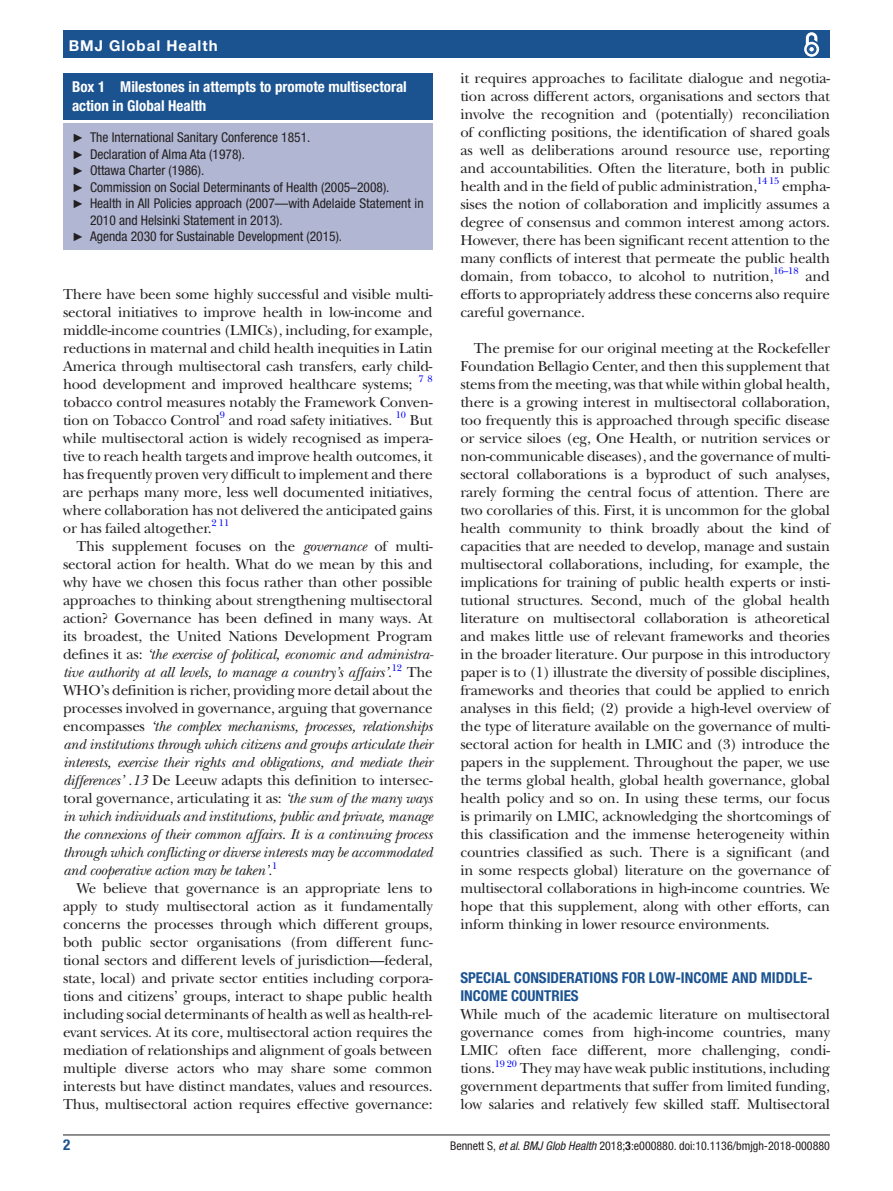
<style>
.page{position:relative;width:893px;height:1191px;background:#fff}
.page>*{position:absolute;margin:0;border:0;box-sizing:border-box;transform-origin:0 0}
.t1{font:15px/18px "New Baskerville";letter-spacing:-.015em;color:#231f20;text-align:justify}
.t2{font:italic 15px/18px "New Baskerville";letter-spacing:-.015em;color:#231f20;text-align:justify}
.t3{font:700 condensed 15px/18px "Helvetica Neue LT Std";color:#fff}
.t4{font:700 condensed 15px/18px "Helvetica Neue LT Std";color:#1b5391}
.t5{font:700 15px "Helvetica Neue LT Std";letter-spacing:.065em;color:#fff}
.t6{font:condensed 13.5px "Helvetica Neue LT Std";color:#231f20}
.t7{font:condensed 12px "Helvetica Neue LT Std";color:#231f20}
.t8{font:9.9px "New Baskerville";letter-spacing:-.015em;color:#00f}
.s1{font-family:"Arial";font-stretch:normal;font-size:12px}
.s2{font-style:italic}
.s3{font-style:normal}
.s4{font-weight:700}
</style>
<div class="page">
<hr style="left:63px;top:1134px;width:767px;height:1px;background:#231f20">
<div style="left:63px;top:31px;width:767px;height:27px;background:#1b5391"></div>
<svg style="left:804px;top:32px;width:16px;height:25px"></svg>
<div style="left:808px;top:46px;width:7px;height:7px;border:1px solid #1b5391;border-radius:50%"></div>
<div style="left:63px;top:73px;width:370px;height:46px;background:#1b5391"></div>
<div style="left:63px;top:124px;width:370px;height:126px;background:#b1b7d3"></div>
<p class="t5" style="left:69px;top:36px;width:150px">BMJ Global Health</p>
<p class="t3" style="left:72px;top:78px;width:336px">Box 1 Milestones in attempts to promote multisectoral action in Global Health</p>
<p class="t6" style="left:72px;top:130px;width:240px"><span class="s1">►</span> The International Sanitary Conference 1851.</p>
<p class="t6" style="left:72px;top:146px;width:174px"><span class="s1">►</span> Declaration of Alma Ata (1978).</p>
<p class="t6" style="left:72px;top:163px;width:134px"><span class="s1">►</span> Ottawa Charter (1986).</p>
<p class="t6" style="left:72px;top:179px;width:319px"><span class="s1">►</span> Commission on Social Determinants of Health (2005–2008).</p>
<p class="t6" style="left:72px;top:196px;width:353px"><span class="s1">►</span> Health in All Policies approach (2007—with Adelaide Statement in</p>
<p class="t6" style="left:90px;top:212px;width:194px">2010 and Helsinki Statement in 2013).</p>
<p class="t6" style="left:72px;top:229px;width:272px"><span class="s1">►</span> Agenda 2030 for Sustainable Development (2015).</p>
<p class="t1" style="left:63px;top:285px;width:371px">There have been some highly successful and visible multi&shy;sectoral initiatives to improve health in low-income and middle-income countries (LMICs), including, for example, reductions in maternal and child health inequities in Latin America through multisectoral cash transfers, early child&shy;hood development and improved healthcare systems;</p>
<p class="t8" style="left:418px;top:373px;width:16px">7 8</p>
<p class="t1" style="left:63px;top:393px;width:371px">tobacco control measures notably the Framework Conven&shy;tion on Tobacco Control</p>
<p class="t8" style="left:220px;top:409px;width:7px">9</p>
<p class="t1" style="left:229px;top:411px;width:165px">and road safety initiatives.</p>
<p class="t8" style="left:396px;top:409px;width:12px">10</p>
<p class="t1" style="left:63px;top:411px;width:371px;text-indent:347px">But while multisectoral action is widely recognised as impera&shy;tive to reach health targets and improve health outcomes, it has frequently proven very difficult to implement and there are perhaps many more, less well documented initiatives, where collaboration has not delivered the anticipated gains or has failed altogether.</p>
<p class="t8" style="left:212px;top:517px;width:19px">2 11</p>
<p class="t1" style="left:63px;top:537px;width:372px;text-indent:14px">This supplement focuses on the <span class="s2">governance</span> of multi&shy;sectoral action for health. What do we mean by this and why have we chosen this focus rather than other possible approaches to thinking about strengthening multisectoral action? Governance has been defined in many ways. At its broadest, the United Nations Development Program defines it as: <span class="s2">‘the exercise of political, economic and administra&shy;tive authority at all levels, to manage a country’s affairs’.</span></p>
<p class="t8" style="left:392px;top:661px;width:12px">12</p>
<p class="t2" style="left:63px;top:663px;width:371px;text-indent:344px"><span class="s3">The WHO’s definition is richer, providing more detail about the processes involved in governance, arguing that governance encompasses</span> ‘the complex mechanisms, processes, relationships and institutions through which citizens and groups articulate their interests, exercise their rights and obligations, and mediate their differences’ .13 <span class="s3">De Leeuw adapts this definition to intersec&shy;toral governance, articulating it as:</span> ‘the sum of the many ways in which individuals and institutions, public and private, manage the connexions of their common affairs. It is a continuing process through which conflicting or diverse interests may be accommodated and cooperative action may be taken’.<sup>1</sup></p>
<p class="t1" style="left:63px;top:879px;width:371px;text-indent:14px">We believe that governance is an appropriate lens to apply to study multisectoral action as it fundamentally concerns the processes through which different groups, both public sector organisations (from different func&shy;tional sectors and different levels of jurisdiction—federal, state, local) and private sector entities including corpora&shy;tions and citizens’ groups, interact to shape public health including social determinants of health as well as health-rel&shy;evant services. At its core, multisectoral action requires the mediation of relationships and alignment of goals between multiple diverse actors who may share some common interests but have distinct mandates, values and resources.<br>Thus, multisectoral action requires effective governance:</p>
<p class="t1" style="left:460px;top:69px;width:371px">it requires approaches to facilitate dialogue and negotia&shy;tion across different actors, organisations and sectors that involve the recognition and (potentially) reconciliation of conflicting positions, the identification of shared goals as well as deliberations around resource use, reporting and accountabilities. Often the literature, both in public health and in the field of public administration,</p>
<p class="t8" style="left:757px;top:175px;width:24px">14 15</p>
<p class="t1" style="left:460px;top:177px;width:371px;text-indent:322px">empha&shy;sises the notion of collaboration and implicitly assumes a degree of consensus and common interest among actors.<br>However, there has been significant recent attention to the many conflicts of interest that permeate the public health domain, from tobacco, to alcohol to nutrition,</p>
<p class="t8" style="left:773px;top:265px;width:27px">16–18</p>
<p class="t1" style="left:460px;top:267px;width:371px;text-indent:345px">and efforts to appropriately address these concerns also require careful governance.</p>
<p class="t1" style="left:460px;top:339px;width:371px;text-indent:13px">The premise for our original meeting at the Rockefeller Foundation Bellagio Center, and then this supplement that stems from the meeting, was that while within global health, there is a growing interest in multisectoral collaboration, too frequently this is approached through specific disease or service siloes (eg, One Health, or nutrition services or non-communicable diseases), and the governance of multi&shy;sectoral collaborations is a byproduct of such analyses, rarely forming the central focus of attention. There are two corollaries of this. First, it is uncommon for the global health community to think broadly about the kind of capacities that are needed to develop, manage and sustain multisectoral collaborations, including, for example, the implications for training of public health experts or insti&shy;tutional structures. Second, much of the global health literature on multisectoral collaboration is atheoretical and makes little use of relevant frameworks and theories in the broader literature. Our purpose in this introductory paper is to (1) illustrate the diversity of possible disciplines, frameworks and theories that could be applied to enrich analyses in this field; (2) provide a high-level overview of the type of literature available on the governance of multi&shy;sectoral action for health in LMIC and (3) introduce the papers in the supplement. Throughout the paper, we use the terms global health, global health governance, global health policy and so on. In using these terms, our focus is primarily on LMIC, acknowledging the shortcomings of this classification and the immense heterogeneity within countries classified as such. There is a significant (and in some respects global) literature on the governance of multisectoral collaborations in high-income countries. We hope that this supplement, along with other efforts, can inform thinking in lower resource environments.</p>
<p class="t4" style="left:460px;top:968px;width:354px">Special Consi derations for Low-Income and Middle-<br>Income Countries</p>
<p class="t1" style="left:460px;top:1005px;width:371px">While much of the academic literature on multisectoral governance comes from high-income countries, many LMIC often face different, more challenging, condi&shy;tions.</p>
<p class="t8" style="left:495px;top:1057px;width:24px">19 20</p>
<p class="t1" style="left:460px;top:1059px;width:371px;text-indent:59px">They may have weak public institutions, including government departments that suffer from limited funding, low salaries and relatively few skilled staff. Multisectoral</p>
<p class="t4" style="left:63px;top:1135px;width:9px">2</p>
<p class="t7" style="left:450px;top:1138px;width:381px">Bennett S, <span class="s2">et al</span>. <span class="s2">BMJ Glob Health</span> 2018;<span class="s4">3</span>:e000880. doi:10.1136/bmjgh-2018-000880</p>
</div>
